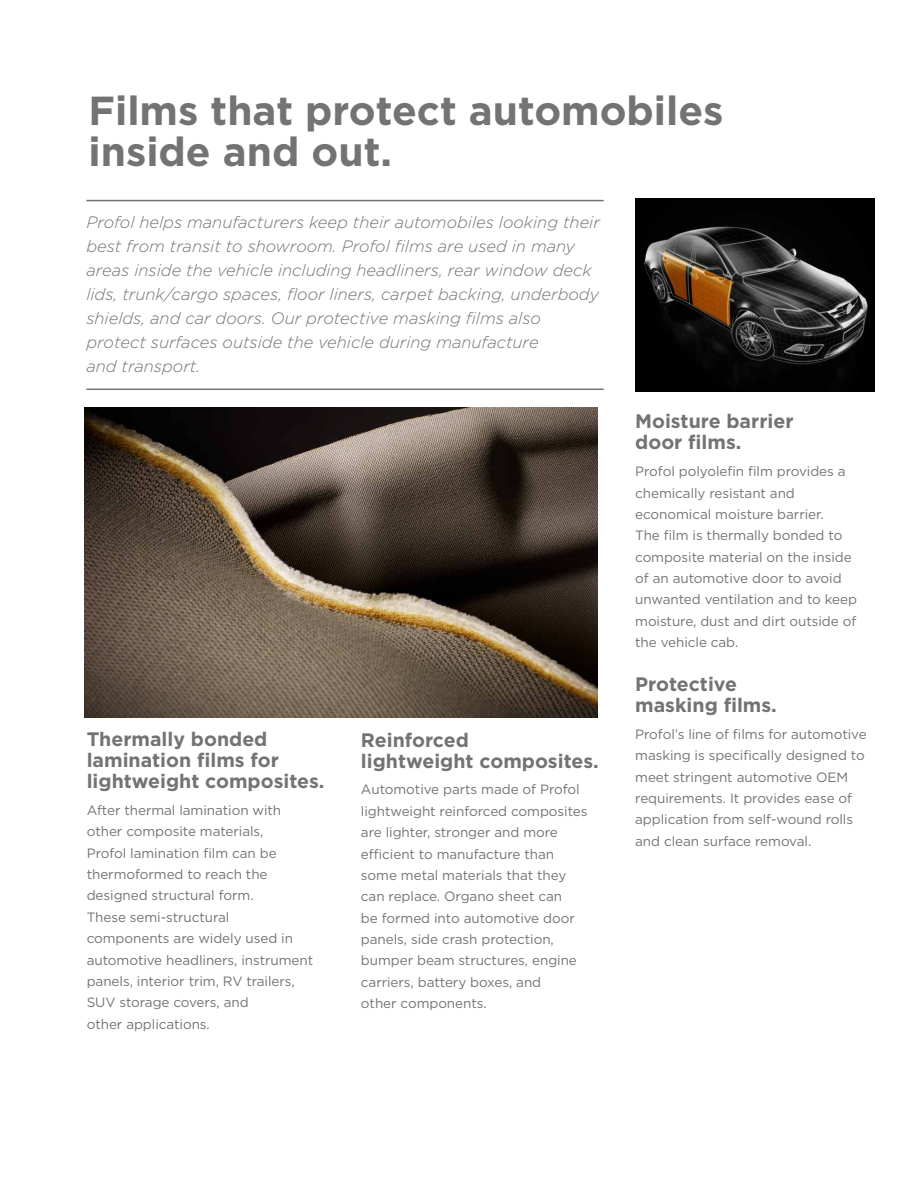
<style>
.page{position:relative;width:918px;height:1188px;background:#fff}
.page>*{position:absolute;margin:0;border:0;box-sizing:border-box;transform-origin:0 0}
.t1{font:700 40.5px/40.5px "Gotham";color:#747372}
.t2{font:700 19.5px/21px "Gotham";color:#747372}
.t3{font:italic 300 16.5px/24px "Gotham";color:#747372}
.t4{font:13.5px/21.3px "Gotham";letter-spacing:-.005em;color:#747372}
</style>
<div class="page">
<hr style="left:86px;top:200px;width:518px;height:1px;background:#747372">
<hr style="left:86px;top:389px;width:518px;height:1px;background:#747372">
<img style="left:85px;top:407px;width:513px;height:310px">
<img style="left:635px;top:199px;width:240px;height:193px">
<h1 class="t1" style="left:89px;top:90px;width:637px">Films that protect automobiles inside and out.</h1>
<p class="t3" style="left:86px;top:210px;width:515px">Profol helps manufacturers keep their automobiles looking their best from transit to showroom. Profol films are used in many areas inside the vehicle including headliners, rear window deck lids, trunk/cargo spaces, floor liners, carpet backing, underbody shields, and car doors. Our protective masking films also protect surfaces outside the vehicle during manufacture<br>and transport.</p>
<h2 class="t2" style="left:87px;top:729px;width:239px">Thermally bonded lamination films for lightweight composites.</h2>
<p class="t4" style="left:87px;top:799px;width:228px">After thermal lamination with other composite materials,<br>Profol lamination film can be thermoformed to reach the designed structural form.<br>These semi-structural components are widely used in automotive headliners, instrument panels, interior trim, RV trailers,<br>SUV storage covers, and<br>other applications.</p>
<h2 class="t2" style="left:361px;top:729px;width:239px">Reinforced<br>lightweight composites.</h2>
<p class="t4" style="left:361px;top:779px;width:228px">Automotive parts made of Profol lightweight reinforced composites are lighter, stronger and more efficient to manufacture than some metal materials that they can replace. Organo sheet can<br>be formed into automotive door panels, side crash protection, bumper beam structures, engine carriers, battery boxes, and<br>other components.</p>
<h2 class="t2" style="left:635px;top:411px;width:160px">Moisture barrier door films.</h2>
<p class="t4" style="left:635px;top:460px;width:223px">Profol polyolefin film provides a chemically resistant and economical moisture barrier.<br>The film is thermally bonded to composite material on the inside of an automotive door to avoid unwanted ventilation and to keep moisture, dust and dirt outside of the vehicle cab.</p>
<h2 class="t2" style="left:635px;top:674px;width:143px">Protective masking films.</h2>
<p class="t4" style="left:635px;top:723px;width:233px">Profol’s line of films for automotive masking is specifically designed to meet stringent automotive OEM requirements. It provides ease of application from self-wound rolls and clean surface removal.</p>
</div>
